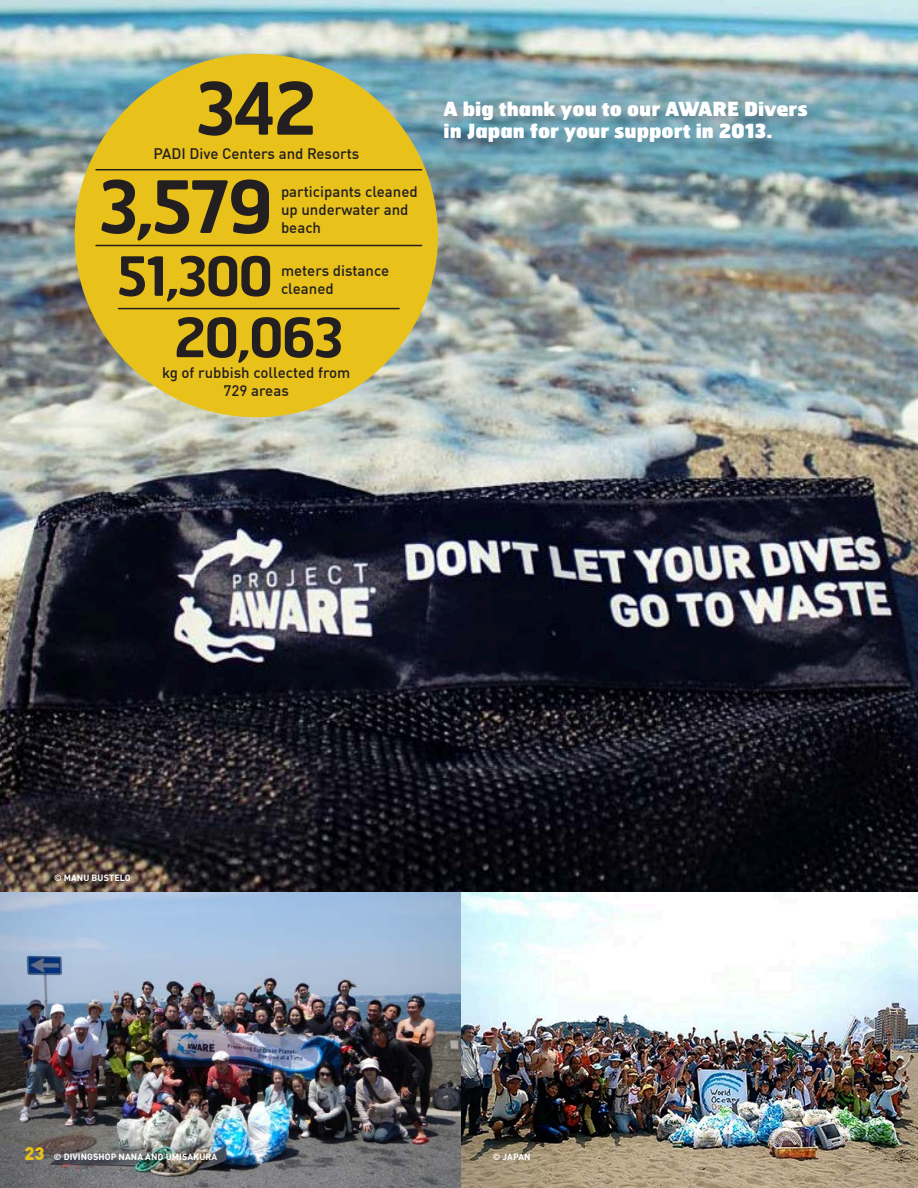
<style>
.page{position:relative;width:918px;height:1188px;background:#fff}
.page>*{position:absolute;margin:0;border:0;box-sizing:border-box;transform-origin:0 0}
.t1{font:600 72px "Hermes FB";letter-spacing:-.05em;color:#231f20}
.t2{font:600 54px/61.3px "Hermes FB";letter-spacing:-.05em;color:#231f20}
.t3{font:900 19.5px/22.5px "Hermes FB";color:#fff}
.t4{font:900 18px "DIN Offc";color:#e8c11a}
.t5{font:500 15px/18px "DIN Offc";color:#231f20}
.t6{font:700 9px "DINOT";letter-spacing:.01em;color:#fff}
</style>
<div class="page">
<img style="left:0;top:0;width:918px;height:1188px">
<img style="left:10px;top:1115px;width:222px;height:73px">
<div style="left:441px;top:98px;width:379px;height:57px;background:#231f20;opacity:.25"></div>
<div style="left:75px;top:54px;width:363px;height:363px;background:#e8c11a;border-radius:50%"></div>
<hr style="left:96px;top:169px;width:326px;height:1px;background:#231f20">
<hr style="left:96px;top:245px;width:326px;height:1px;background:#231f20">
<hr style="left:118px;top:308px;width:281px;height:1px;background:#231f20">
<h1 class="t1" style="left:195px;top:62px;width:123px">342</h1>
<p class="t5" style="left:153px;top:145px;width:207px">PADI Dive Centers and Resorts</p>
<h1 class="t1" style="left:98px;top:160px;width:177px">3,579</h1>
<h2 class="t2" style="left:174px;top:244px;width:172px;text-indent:-57px">51,300<br>20,063</h2>
<p class="t5" style="left:281px;top:182px;width:138px">participants cleaned up underwater and beach</p>
<p class="t5" style="left:281px;top:261px;width:110px">meters distance cleaned</p>
<p class="t5" style="left:162px;top:363px;width:190px;text-align:center">kg of rubbish collected from<br>729 areas</p>
<h3 class="t3" style="left:444px;top:97px;width:366px">A big thank you to our AWARE Divers in Japan for your support in 2013.</h3>
<p class="t6" style="left:54px;top:872px;width:78px">© MANU BUSTELO</p>
<p class="t4" style="left:25px;top:1141px;width:22px">23</p>
<p class="t6" style="left:54px;top:1151px;width:165px">© DIVINGSHOP NANA AND UMISAKURA</p>
<p class="t6" style="left:493px;top:1151px;width:39px">© JAPAN</p>
</div>
